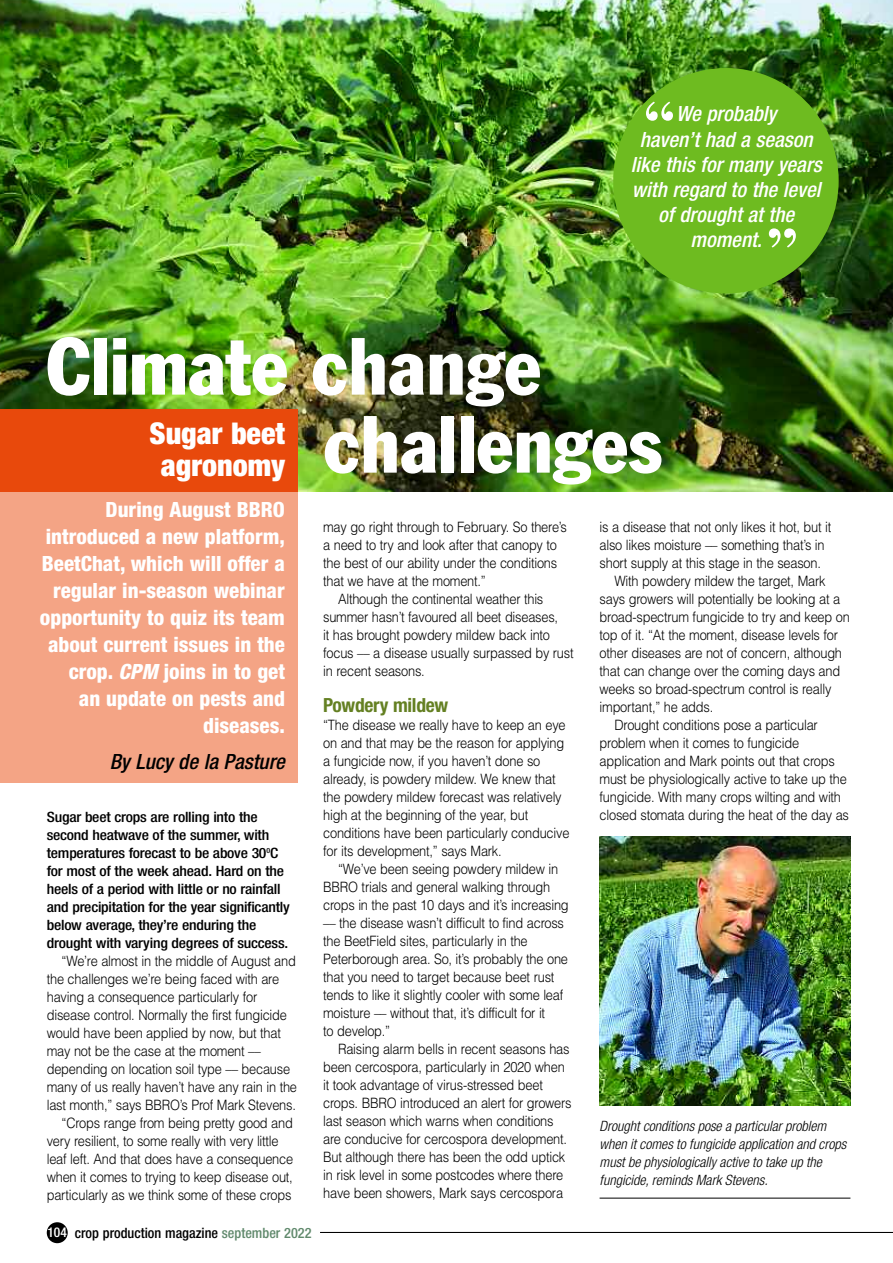
<style>
.page{position:relative;width:893px;height:1263px;background:#fff}
.page>*{position:absolute;margin:0;border:0;box-sizing:border-box;transform-origin:0 0}
.t1{font:condensed 79.5px/78px "Franklin Gothic";color:#fff}
.t2{font:700 58.95px "Bodoni BT";color:#fff}
.t3{font:900 condensed 30px/31.5px "Helvetica Neue";color:#fff;text-align:center}
.t4{font:800 condensed 21px/27px "Helvetica Neue";color:#fff;text-align:right}
.t5{font:italic 500 condensed 21px/25.2px "Helvetica Neue";color:#fff;text-align:center}
.t6{font:italic 500 condensed 21px "Helvetica Neue";color:#000}
.t7{font:700 condensed 19.5px "Helvetica Neue";letter-spacing:-.015em;color:#648022}
.t8{font:300 14.25px/18px "Helvetica";letter-spacing:-.015em;color:#000;scale:.9 1}
.t9{font:500 condensed 14.25px/18px "Helvetica Neue";letter-spacing:-.015em;color:#000;scale:1.1 1}
.t10{font:italic 300 condensed 14.25px/18px "Helvetica Neue";color:#000}
.t11{font:500 condensed 14.25px "Helvetica Neue";letter-spacing:-.015em;color:#000}
.s1{font-style:italic}
.s2{font-size:13.5px;color:#fff}
.s3{color:#60896c}
</style>
<div class="page">
<div style="left:47px;top:1222px;width:21px;height:21px;background:#000;border-radius:50%"></div>
<hr style="left:320px;top:1232px;width:573px;height:1px;background:#000">
<img style="left:0;top:0;width:893px;height:491px">
<div style="left:0;top:410px;width:298px;height:84px;background:#e8490c"></div>
<div style="left:0;top:492px;width:298px;height:290px;background:#f4a485"></div>
<div style="left:613px;top:68px;width:226px;height:225px;background:#6ebb20;border-radius:50%"></div>
<img style="left:600px;top:836px;width:250px;height:269px">
<hr style="left:600px;top:1198px;width:250px;height:1px;background:#000">
<h2 class="t2" style="left:642px;top:102px;width:35px">“</h2>
<h3 class="t5" style="left:631px;top:103px;width:192px">We probably<br>haven’t had a season like this for many years with regard to the level of drought at the moment.</h3>
<h2 class="t2" style="left:765px;top:229px;width:35px">”</h2>
<h1 class="t1" style="left:324px;top:333px;width:340px;text-indent:-277px">Climate change challenges</h1>
<h3 class="t3" style="left:150px;top:420px;width:137px">Sugar beet agronomy</h3>
<h3 class="t4" style="left:40px;top:498px;width:247px">During August BBRO introduced a new platform,<br>BeetChat, which will offer a regular in-season webinar opportunity to quiz its team about current issues in the crop. <span class="s1">CPM</span> joins in to get<br>an update on pests and diseases.</h3>
<h3 class="t6" style="left:110px;top:754px;width:177px">By Lucy de la Pasture</h3>
<p class="t8" style="left:323px;top:518px;width:272px">may go right through to February. So there’s</p>
<p class="t8" style="left:323px;top:536px;width:261px">a need to try and look after that canopy to</p>
<p class="t8" style="left:323px;top:554px;width:262px">the best of our ability under the conditions</p>
<p class="t8" style="left:323px;top:572px;width:182px">that we have at the moment.”</p>
<p class="t8" style="left:338px;top:590px;width:230px">Although the continental weather this</p>
<p class="t8" style="left:323px;top:608px;width:263px">summer hasn’t favoured all beet diseases,</p>
<p class="t8" style="left:323px;top:626px;width:254px">it has brought powdery mildew back into</p>
<p class="t8" style="left:323px;top:644px;width:280px">focus –– a disease usually surpassed by rust</p>
<p class="t8" style="left:323px;top:662px;width:114px">in recent seasons.</p>
<h3 class="t7" style="left:323px;top:698px;width:127px">Powdery mildew</h3>
<p class="t8" style="left:323px;top:716px;width:275px">“The disease we really have to keep an eye on and that may be the reason for applying a fungicide now, if you haven’t done so already, is powdery mildew. We knew that the powdery mildew forecast was relatively high at the beginning of the year, but conditions have been particularly conducive for its development,” says Mark.</p>
<p class="t8" style="left:323px;top:860px;width:274px;text-indent:15px">“We’ve been seeing powdery mildew in BBRO trials and general walking through crops in the past 10 days and it’s increasing –– the disease wasn’t difficult to find across the BeetField sites, particularly in the Peterborough area. So, it’s probably the one that you need to target because beet rust tends to like it slightly cooler with some leaf moisture –– without that, it’s difficult for it<br>to develop.”</p>
<p class="t8" style="left:323px;top:1040px;width:278px;text-indent:15px">Raising alarm bells in recent seasons has been cercospora, particularly in 2020 when it took advantage of virus-stressed beet crops. BBRO introduced an alert for growers last season which warns when conditions are conducive for cercospora development.<br>But although there has been the odd uptick in risk level in some postcodes where there have been showers, Mark says cercospora</p>
<p class="t8" style="left:600px;top:518px;width:259px">is a disease that not only likes it hot, but it</p>
<p class="t8" style="left:600px;top:536px;width:252px">also likes moisture –– something that’s in</p>
<p class="t8" style="left:600px;top:554px;width:248px">short supply at this stage in the season.</p>
<p class="t8" style="left:614px;top:572px;width:236px">With powdery mildew the target, Mark</p>
<p class="t8" style="left:600px;top:590px;width:269px">says growers will potentially be looking at a</p>
<p class="t8" style="left:600px;top:608px;width:280px">broad-spectrum fungicide to try and keep on</p>
<p class="t8" style="left:600px;top:626px;width:266px">top of it. “At the moment, disease levels for</p>
<p class="t8" style="left:600px;top:644px;width:271px">other diseases are not of concern, although</p>
<p class="t8" style="left:600px;top:662px;width:269px">that can change over the coming days and</p>
<p class="t8" style="left:600px;top:680px;width:259px">weeks so broad-spectrum control is really</p>
<p class="t8" style="left:600px;top:698px;width:128px">important,” he adds.</p>
<p class="t8" style="left:614px;top:716px;width:227px">Drought conditions pose a particular</p>
<p class="t8" style="left:600px;top:734px;width:223px">problem when it comes to fungicide</p>
<p class="t8" style="left:600px;top:752px;width:263px">application and Mark points out that crops</p>
<p class="t8" style="left:600px;top:770px;width:276px">must be physiologically active to take up the</p>
<p class="t8" style="left:600px;top:788px;width:270px">fungicide. With many crops wilting and with</p>
<p class="t8" style="left:600px;top:806px;width:279px">closed stomata during the heat of the day as</p>
<p class="t9" style="left:47px;top:809px;width:222px">Sugar beet crops are rolling into the second heatwave of the summer, with temperatures forecast to be above 30<sup>0</sup>C for most of the week ahead. Hard on the heels of a period with little or no rainfall and precipitation for the year significantly below average, they’re enduring the drought with varying degrees of success.</p>
<p class="t8" style="left:62px;top:952px;width:262px">“We’re almost in the middle of August and</p>
<p class="t8" style="left:47px;top:970px;width:260px">the challenges we’re being faced with are</p>
<p class="t8" style="left:47px;top:988px;width:235px">having a consequence particularly for</p>
<p class="t8" style="left:47px;top:1006px;width:268px">disease control. Normally the first fungicide</p>
<p class="t8" style="left:47px;top:1024px;width:262px">would have been applied by now, but that</p>
<p class="t8" style="left:47px;top:1042px;width:239px">may not be the case at the moment ––</p>
<p class="t8" style="left:47px;top:1060px;width:272px">depending on location soil type –– because</p>
<p class="t8" style="left:47px;top:1078px;width:280px">many of us really haven’t have any rain in the</p>
<p class="t8" style="left:47px;top:1096px;width:278px">last month,” says BBRO’s Prof Mark Stevens.</p>
<p class="t8" style="left:62px;top:1114px;width:258px">“Crops range from being pretty good and</p>
<p class="t8" style="left:47px;top:1132px;width:259px">very resilient, to some really with very little</p>
<p class="t8" style="left:47px;top:1150px;width:275px">leaf left. And that does have a consequence</p>
<p class="t8" style="left:47px;top:1168px;width:275px">when it comes to trying to keep disease out,</p>
<p class="t8" style="left:47px;top:1186px;width:273px">particularly as we think some of these crops</p>
<p class="t10" style="left:600px;top:1118px;width:248px">Drought conditions pose a particular problem when it comes to fungicide application and crops must be physiologically active to take up the fungicide, reminds Mark Stevens.</p>
<p class="t11" style="left:47px;top:1228px;width:266px"><span class="s2">104</span> crop production magazine <span class="s3">september 2022</span></p>
</div>
